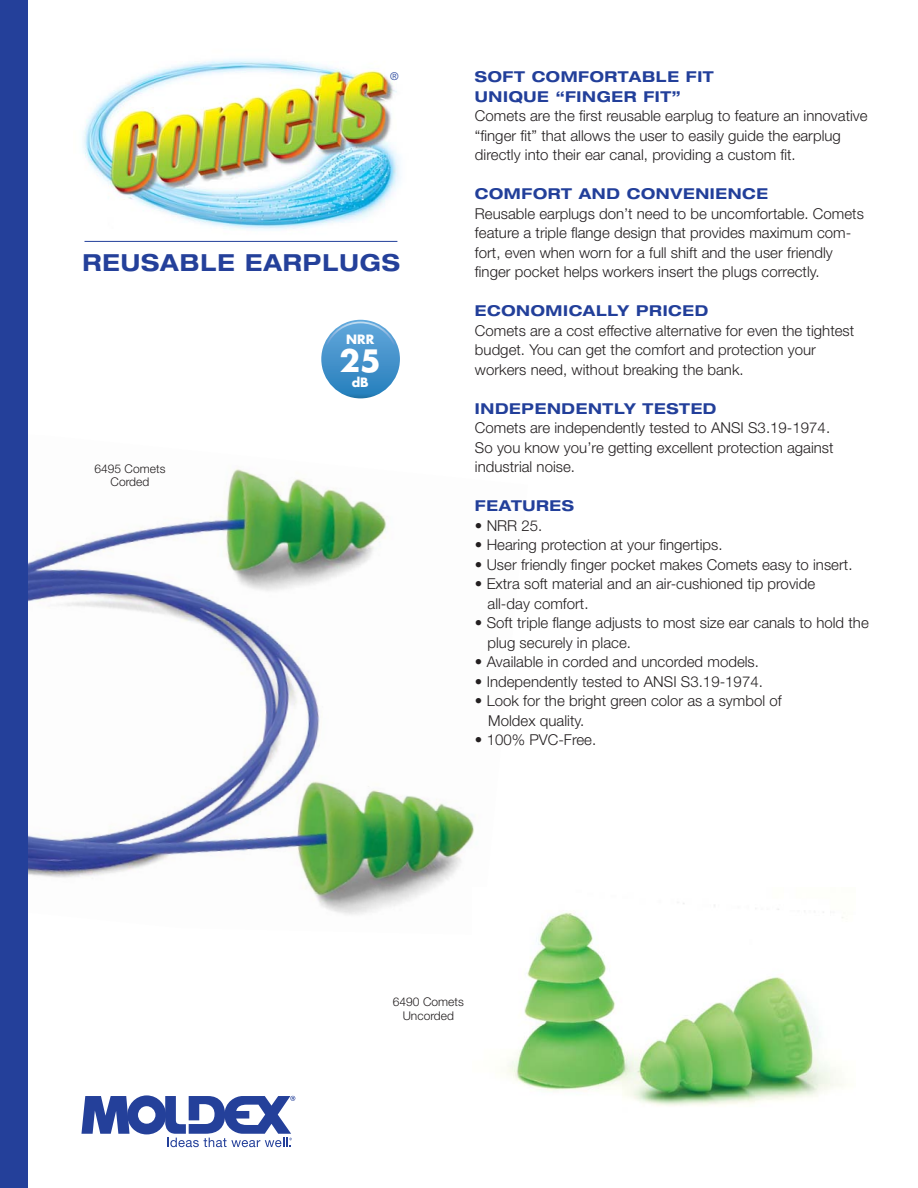
<style>
.page{position:relative;width:918px;height:1188px;background:#fff}
.page>*{position:absolute;margin:0;border:0;box-sizing:border-box;transform-origin:0 0}
.t1{font:700 30px "Futura";color:#fff}
.t2{font:700 expanded 23.55px "Helvetica Neue LT Std";letter-spacing:.04em;color:#24409a;scale:.95 1}
.t3{font:300 15px/19.5px "Helvetica Neue LT Std";color:#231f20}
.t4{font:700 expanded 15px/19.5px "Helvetica Neue LT Std";letter-spacing:.04em;color:#223f9a}
.t5{font:700 12.45px "Futura";color:#fff}
.t6{font:300 12px/13.5px "Helvetica Neue LT Std";color:#231f20;text-align:center}
.t7{font:300 10.65px "Helvetica Neue LT Std";color:#223f9a}
</style>
<div class="page">
<img style="left:83px;top:59px;width:317px;height:182px">
<img style="left:27px;top:434px;width:447px;height:502px">
<svg style="left:81px;top:1095px;width:214px;height:52px"></svg>
<div style="left:0;top:0;width:27px;height:1188px;background:#24409a"></div>
<hr style="left:85px;top:241px;width:312px;height:1px;background:#223f9a">
<svg style="left:321px;top:320px;width:79px;height:78px;background:#3f8ec8"></svg>
<svg style="left:326px;top:322px;width:69px;height:23px"></svg>
<img style="left:473px;top:888px;width:372px;height:218px">
<p class="t7" style="left:390px;top:73px;width:10px">®</p>
<h2 class="t2" style="left:83px;top:249px;width:336px">REUSABLE EARPLUGS</h2>
<p class="t6" style="left:95px;top:463px;width:72px">6495 Comets<br>Corded</p>
<p class="t5" style="left:346px;top:334px;width:30px">NRR</p>
<h1 class="t1" style="left:340px;top:347px;width:43px">25</h1>
<p class="t5" style="left:352px;top:376px;width:19px">dB</p>
<p class="t4" style="left:475px;top:68px;width:240px">SOFT COMFORTABLE FIT<br>UNIQUE “FINGER FIT”</p>
<p class="t3" style="left:475px;top:108px;width:394px">Comets are the first reusable earplug to feature an innovative “finger fit” that allows the user to easily guide the earplug directly into their ear canal, providing a custom fit.</p>
<p class="t4" style="left:475px;top:185px;width:295px">COMFORT AND CONVENIENCE</p>
<p class="t3" style="left:475px;top:206px;width:390px">Reusable earplugs don’t need to be uncomfortable. Comets feature a triple flange design that provides maximum com&shy;fort, even when worn for a full shift and the user friendly finger pocket helps workers insert the plugs correctly.</p>
<p class="t4" style="left:475px;top:302px;width:235px">ECONOMICALLY PRICED</p>
<p class="t3" style="left:475px;top:323px;width:381px">Comets are a cost effective alternative for even the tightest budget. You can get the comfort and protection your workers need, without breaking the bank.</p>
<p class="t4" style="left:475px;top:399px;width:243px">INDEPENDENTLY TESTED</p>
<p class="t3" style="left:475px;top:420px;width:360px">Comets are independently tested to ANSI S3.19-1974.<br>So you know you’re getting excellent protection against industrial noise.</p>
<p class="t4" style="left:475px;top:497px;width:101px">FEATURES</p>
<p class="t3" style="left:475px;top:518px;width:69px">• NRR 25.</p>
<p class="t3" style="left:475px;top:537px;width:249px">• Hearing protection at your fingertips.</p>
<p class="t3" style="left:475px;top:557px;width:379px">• User friendly finger pocket makes Comets easy to insert.</p>
<p class="t3" style="left:488px;top:576px;width:329px;text-indent:-13px">• Extra soft material and an air-cushioned tip provide all-day comfort.</p>
<p class="t3" style="left:488px;top:615px;width:383px;text-indent:-13px">• Soft triple flange adjusts to most size ear canals to hold the plug securely in place.</p>
<p class="t3" style="left:475px;top:654px;width:286px">• Available in corded and uncorded models.</p>
<p class="t3" style="left:475px;top:674px;width:289px">• Independently tested to ANSI S3.19-1974.</p>
<p class="t3" style="left:488px;top:693px;width:295px;text-indent:-13px">• Look for the bright green color as a symbol of<br>Moldex quality.</p>
<p class="t3" style="left:475px;top:732px;width:123px">• 100% PVC-Free.</p>
<p class="t6" style="left:393px;top:997px;width:72px">6490 Comets<br>Uncorded</p>
</div>
